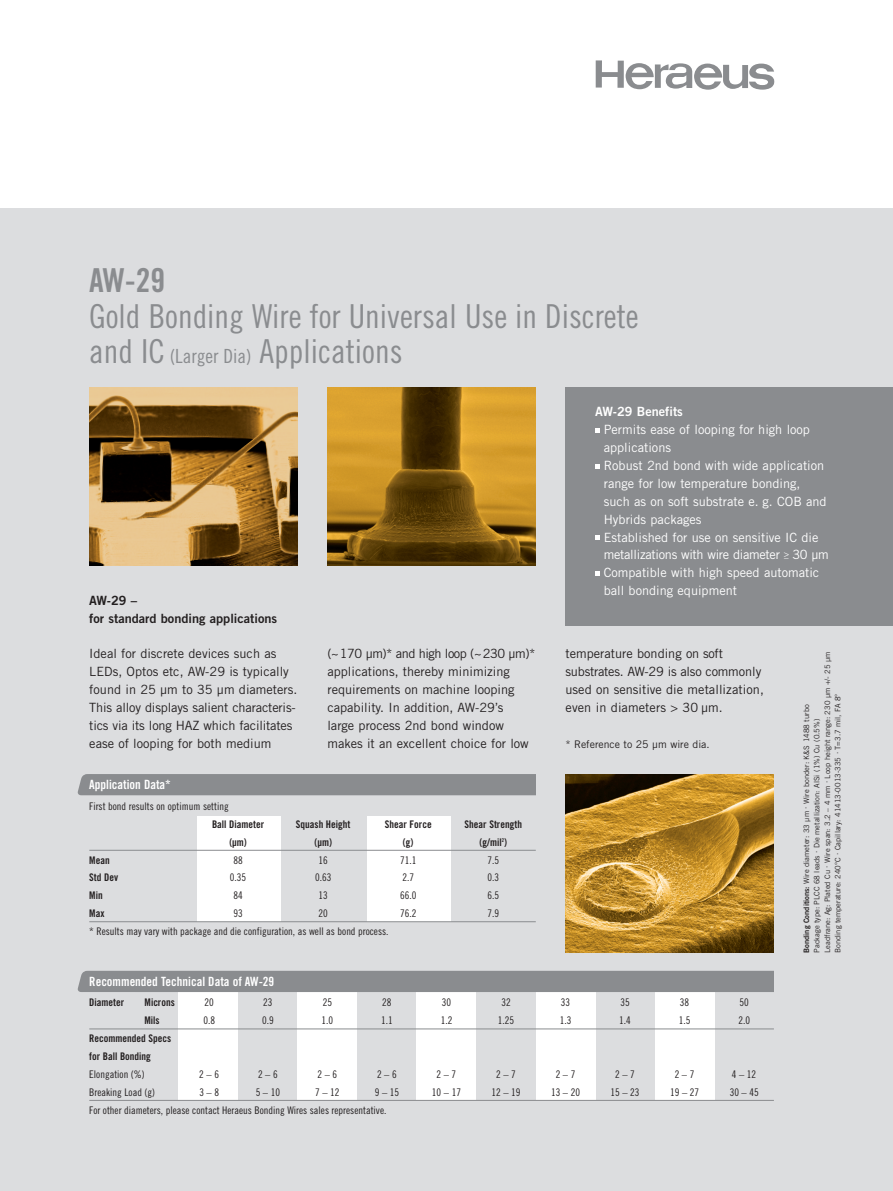
<style>
.page{position:relative;width:893px;height:1191px;background:#fff}
.page>*{position:absolute;margin:0;border:0;box-sizing:border-box;transform-origin:0 0}
.t1{font:33px/35.7px "Trade Gothic Cond Eighteen";color:#8a8c8f}
.t2{font:33px "Trade Gothic Bold Cond Twenty";color:#8a8c8f}
.t3{font:12.75px/17.9px "Trade Gothic";color:#231f20}
.t4{font:12.75px/17.9px "Trade Gothic";color:#fff}
.t5{font:12.75px "Trade Gothic Bold Cond Twenty";color:#fff}
.t6{font:12.75px/17.9px "Trade Gothic Bold Two";color:#231f20}
.t7{font:12.75px "Trade Gothic Bold Two";color:#fff}
.t8{font:10.5px "Trade Gothic Cond Eighteen";color:#231f20}
.t9{font:10.5px/17.9px "Trade Gothic Bold Cond Twenty";color:#231f20}
.t10{font:10.5px "Trade Gothic";color:#231f20}
.t11{font:7.5px/10.5px "Trade Gothic";color:#231f20}
.s1{font-size:19.5px}
.s2{font-family:"Trade Gothic Bold Two"}
</style>
<div class="page">
<div style="left:0;top:208px;width:893px;height:983px;background:#dcdddf"></div>
<div style="left:367px;top:816px;width:83px;height:105px;background:#fff"></div>
<div style="left:197px;top:816px;width:84px;height:105px;background:#fff"></div>
<img style="left:327px;top:387px;width:209px;height:179px">
<img style="left:566px;top:774px;width:208px;height:178px">
<img style="left:89px;top:387px;width:209px;height:179px">
<svg style="left:596px;top:60px;width:178px;height:30px"></svg>
<div style="left:566px;top:387px;width:327px;height:238px;background:#8a8c8f"></div>
<svg style="left:595px;top:571px;width:5px;height:4px"></svg>
<svg style="left:595px;top:535px;width:5px;height:5px"></svg>
<svg style="left:595px;top:464px;width:5px;height:4px"></svg>
<svg style="left:595px;top:428px;width:5px;height:4px"></svg>
<div style="left:179px;top:982px;width:59px;height:118px;background:#fff"></div>
<div style="left:298px;top:982px;width:59px;height:118px;background:#fff"></div>
<div style="left:417px;top:982px;width:59px;height:118px;background:#fff"></div>
<div style="left:536px;top:982px;width:59px;height:118px;background:#fff"></div>
<div style="left:655px;top:982px;width:59px;height:118px;background:#fff"></div>
<hr style="left:89px;top:1028px;width:685px;height:1px;background:#8a8c8f">
<hr style="left:89px;top:1100px;width:685px;height:1px;background:#8a8c8f">
<div style="left:78px;top:970px;width:696px;height:22px;background:#8a8c8f"></div>
<hr style="left:89px;top:850px;width:447px;height:1px;background:#8a8c8f">
<hr style="left:89px;top:921px;width:447px;height:1px;background:#8a8c8f">
<div style="left:78px;top:774px;width:458px;height:21px;background:#8a8c8f"></div>
<h1 class="t2" style="left:89px;top:268px;width:77px">AW-29</h1>
<h1 class="t1" style="left:89px;top:300px;width:551px">Gold Bonding Wire for Universal Use in Discrete and IC <span class="s1">(Larger Dia)</span> Applications</h1>
<p class="t7" style="left:595px;top:407px;width:89px">AW-29 Benefits</p>
<p class="t4" style="left:604px;top:422px;width:227px">Permits ease of looping for high loop applications<br>Robust 2nd bond with wide application range for low temperature bonding, such as on soft substrate e. g. COB and<br>Hybrids packages<br>Established for use on sensitive IC die metallizations with wire diameter <sup>&gt;</sup><sub>–</sub> 30 µm<br>Compatible with high speed automatic ball bonding equipment</p>
<p class="t6" style="left:89px;top:592px;width:189px">AW-29 –<br>for standard bonding applications</p>
<p class="t3" style="left:89px;top:646px;width:210px">Ideal for discrete devices such as LEDs, Optos etc, AW-29 is typically found in 25 µm to 35 µm diameters.<br>This alloy displays salient characteris&shy;tics via its long HAZ which facilitates ease of looping for both medium</p>
<p class="t3" style="left:327px;top:646px;width:210px">(~170 µm)* and high loop (~230 µm)* applications, thereby minimizing requirements on machine looping capability. In addition, AW-29’s<br>large process 2nd bond window makes it an excellent choice for low</p>
<p class="t3" style="left:566px;top:646px;width:200px">temperature bonding on soft substrates. AW-29 is also com monly used on sensitive die metal lization, even in diameters &gt; 30 µm.</p>
<p class="t11" style="left:802px;top:952px;width:303px;rotate:-90deg"><span class="s2">Bonding Conditions:</span> Wire diameter: 33 µm . Wire bonder: K&amp;S 1488 turbo<br>Package type: PLCC 68 leads . Die metallization: AlSi (1%) Cu (0.5%)<br>Leadfrane: Ag: Plated Cu . Wire span: 3.2 – 4 mm . Loop height range: 230 µm +/- 25 µm Bonding temperature: 240°C . Capillary: 41413-0013-335 . T=3.7 mil, FA 8°</p>
<p class="t10" style="left:566px;top:740px;width:146px">* Reference to 25 µm wire dia.</p>
<p class="t5" style="left:89px;top:779px;width:83px">Application Data*</p>
<p class="t8" style="left:89px;top:802px;width:141px">First bond results on optimum setting</p>
<p class="t9" style="left:212px;top:816px;width:54px">Ball Diameter</p>
<p class="t9" style="left:296px;top:816px;width:56px">Squash Height</p>
<p class="t9" style="left:385px;top:816px;width:48px">Shear Force</p>
<p class="t9" style="left:465px;top:816px;width:59px">Shear Strength</p>
<p class="t9" style="left:229px;top:834px;width:19px">(µm)</p>
<p class="t9" style="left:314px;top:834px;width:19px">(µm)</p>
<p class="t9" style="left:403px;top:834px;width:12px">(g)</p>
<p class="t9" style="left:480px;top:834px;width:29px">(g/mil<sup>2</sup>)</p>
<p class="t9" style="left:89px;top:851px;width:22px">Mean</p>
<p class="t8" style="left:233px;top:856px;width:11px">88</p>
<p class="t8" style="left:318px;top:856px;width:11px">16</p>
<p class="t8" style="left:400px;top:856px;width:18px">71.1</p>
<p class="t8" style="left:487px;top:856px;width:13px">7.5</p>
<p class="t9" style="left:89px;top:869px;width:30px">Std Dev</p>
<p class="t8" style="left:230px;top:873px;width:18px">0.35</p>
<p class="t8" style="left:315px;top:873px;width:18px">0.63</p>
<p class="t8" style="left:402px;top:873px;width:13px">2.7</p>
<p class="t8" style="left:487px;top:873px;width:13px">0.3</p>
<p class="t9" style="left:89px;top:887px;width:15px">Min</p>
<p class="t8" style="left:233px;top:891px;width:11px">84</p>
<p class="t8" style="left:318px;top:891px;width:11px">13</p>
<p class="t8" style="left:400px;top:891px;width:18px">66.0</p>
<p class="t8" style="left:487px;top:891px;width:13px">6.5</p>
<p class="t9" style="left:89px;top:905px;width:17px">Max</p>
<p class="t8" style="left:233px;top:909px;width:11px">93</p>
<p class="t8" style="left:318px;top:909px;width:11px">20</p>
<p class="t8" style="left:400px;top:909px;width:18px">76.2</p>
<p class="t8" style="left:487px;top:909px;width:13px">7.9</p>
<p class="t8" style="left:89px;top:927px;width:301px">* Results may vary with package and die configuration, as well as bond process.</p>
<p class="t5" style="left:89px;top:976px;width:186px">Recommended Technical Data of AW-29</p>
<p class="t9" style="left:89px;top:994px;width:36px">Diameter</p>
<p class="t9" style="left:145px;top:994px;width:32px">Microns</p>
<p class="t8" style="left:205px;top:998px;width:11px">20</p>
<p class="t8" style="left:263px;top:998px;width:11px">23</p>
<p class="t8" style="left:323px;top:998px;width:11px">25</p>
<p class="t8" style="left:382px;top:998px;width:11px">28</p>
<p class="t8" style="left:442px;top:998px;width:11px">30</p>
<p class="t8" style="left:501px;top:998px;width:11px">32</p>
<p class="t8" style="left:561px;top:998px;width:11px">33</p>
<p class="t8" style="left:620px;top:998px;width:11px">35</p>
<p class="t8" style="left:680px;top:998px;width:11px">38</p>
<p class="t8" style="left:739px;top:998px;width:11px">50</p>
<p class="t9" style="left:145px;top:1012px;width:17px">Mils</p>
<p class="t8" style="left:203px;top:1016px;width:13px">0.8</p>
<p class="t8" style="left:262px;top:1016px;width:13px">0.9</p>
<p class="t8" style="left:322px;top:1016px;width:13px">1.0</p>
<p class="t8" style="left:381px;top:1016px;width:13px">1.1</p>
<p class="t8" style="left:441px;top:1016px;width:13px">1.2</p>
<p class="t8" style="left:498px;top:1016px;width:18px">1.25</p>
<p class="t8" style="left:560px;top:1016px;width:13px">1.3</p>
<p class="t8" style="left:619px;top:1016px;width:13px">1.4</p>
<p class="t8" style="left:679px;top:1016px;width:13px">1.5</p>
<p class="t8" style="left:738px;top:1016px;width:13px">2.0</p>
<p class="t9" style="left:89px;top:1030px;width:83px">Recommended Specs for Ball Bonding</p>
<p class="t8" style="left:89px;top:1070px;width:57px">Elongation (%)</p>
<p class="t8" style="left:199px;top:1070px;width:21px">2 –6</p>
<p class="t8" style="left:258px;top:1070px;width:21px">2 –6</p>
<p class="t8" style="left:318px;top:1070px;width:21px">2 –6</p>
<p class="t8" style="left:377px;top:1070px;width:21px">2 –6</p>
<p class="t8" style="left:437px;top:1070px;width:21px">2 –7</p>
<p class="t8" style="left:496px;top:1070px;width:21px">2 –7</p>
<p class="t8" style="left:556px;top:1070px;width:21px">2 –7</p>
<p class="t8" style="left:615px;top:1070px;width:21px">2 –7</p>
<p class="t8" style="left:675px;top:1070px;width:21px">2 –7</p>
<p class="t8" style="left:732px;top:1070px;width:26px">4 – 12</p>
<p class="t8" style="left:89px;top:1088px;width:67px">Breaking Load (g)</p>
<p class="t8" style="left:199px;top:1088px;width:21px">3 –8</p>
<p class="t8" style="left:256px;top:1088px;width:26px">5 – 10</p>
<p class="t8" style="left:315px;top:1088px;width:26px">7 – 12</p>
<p class="t8" style="left:375px;top:1088px;width:26px">9 – 15</p>
<p class="t8" style="left:432px;top:1088px;width:31px">10 – 17</p>
<p class="t8" style="left:491px;top:1088px;width:31px">12 – 19</p>
<p class="t8" style="left:551px;top:1088px;width:31px">13 – 20</p>
<p class="t8" style="left:611px;top:1088px;width:31px">15 – 23</p>
<p class="t8" style="left:670px;top:1088px;width:31px">19 – 27</p>
<p class="t8" style="left:730px;top:1088px;width:31px">30 – 45</p>
<p class="t8" style="left:89px;top:1106px;width:299px">For other diameters, please contact Heraeus Bonding Wires sales representative.</p>
</div>
